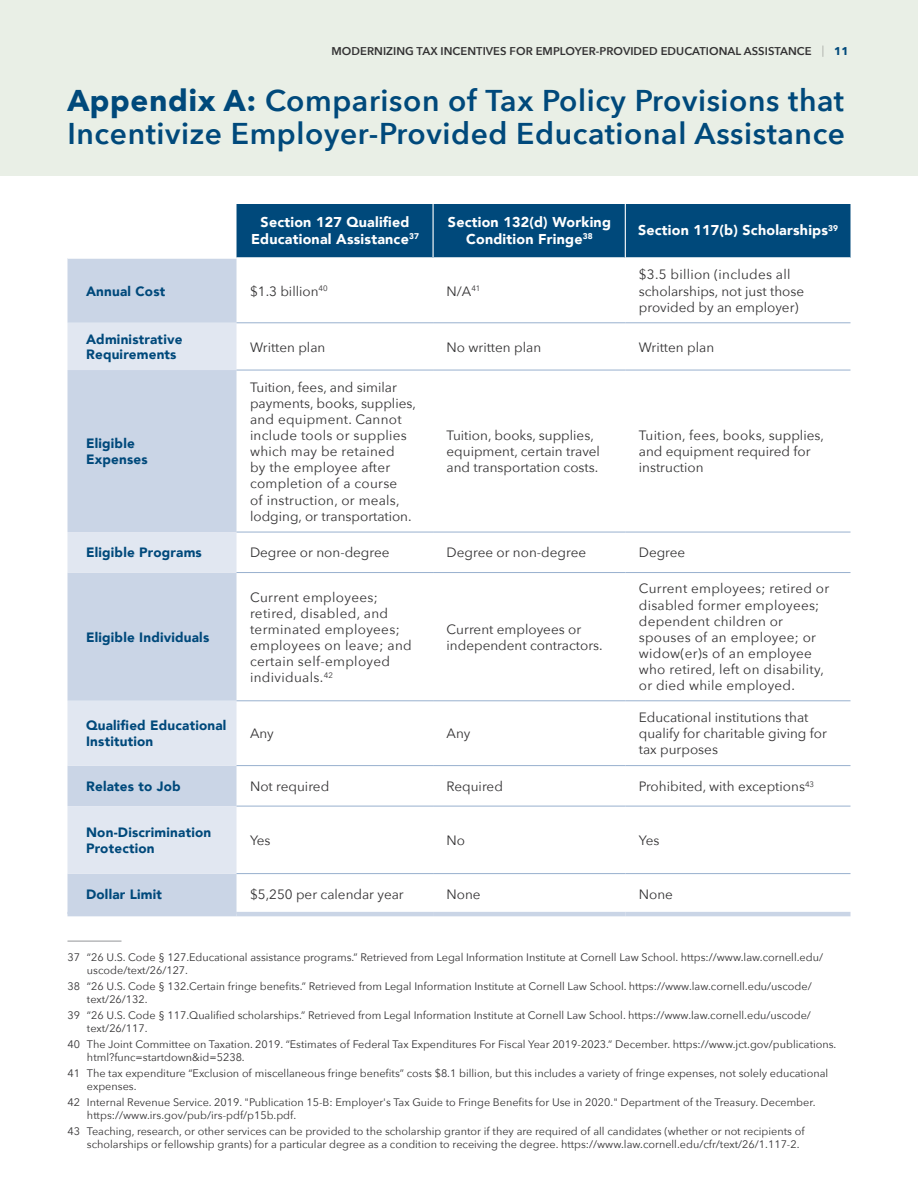
<style>
.page{position:relative;width:918px;height:1188px;background:#fff}
.page>*{position:absolute;margin:0;border:0;box-sizing:border-box;transform-origin:0 0}
.Header_4{font:600 30px/33px "Avenir Next";letter-spacing:.02em;color:#00497b}
.Paragraph_1{font:900 14.25px/16.5px "Avenir";letter-spacing:.015em;color:#fff;text-align:center}
.Paragraph_1-2{font:13.5px/16.2px "Avenir Next";color:#333233}
.Paragraph_1-3{font:13.5px/16px "Avenir Next";letter-spacing:.02em;color:#333233}
.Table_Bold{font:900 13.5px/15.8px "Avenir";letter-spacing:.015em;color:#00497b}
.Paragraph_1-4{font:13.5px/16.2px "Avenir Next";letter-spacing:.025em;color:#333233}
.t1{font:600 11.25px "Avenir Next";letter-spacing:.005em;color:#333233}
.Footnote{font:10.8px/13.2px "Avenir Next";color:#333233}
.s1{font-weight:200}
.s2{font-weight:700;color:#00497b}
.s3{font-weight:700}
</style>
<div class="page">
<div style="left:0;top:0;width:918px;height:175px;background:#e9efe6"></div>
<div style="left:237px;top:204px;width:613px;height:53px;background:#00497b"></div>
<div style="left:68px;top:259px;width:169px;height:653px;background:#cad5e6"></div>
<svg style="left:68px;top:323px;width:169px;height:551px;background:#d3dcea"></svg>
<hr style="left:433px;top:204px;width:1px;height:54px;background:#fff">
<hr style="left:625px;top:204px;width:1px;height:54px;background:#fff">
<hr style="left:68px;top:912px;width:169px;height:4px;background:#cad5e6">
<hr style="left:237px;top:912px;width:196px;height:4px;background:#cad5e6">
<hr style="left:433px;top:912px;width:192px;height:4px;background:#cad5e6">
<hr style="left:625px;top:912px;width:225px;height:4px;background:#cad5e6">
<hr style="left:237px;top:323px;width:196px;height:1px;background:#98b0ce">
<hr style="left:433px;top:323px;width:192px;height:1px;background:#98b0ce">
<hr style="left:625px;top:323px;width:225px;height:1px;background:#98b0ce">
<hr style="left:237px;top:370px;width:196px;height:1px;background:#98b0ce">
<hr style="left:433px;top:370px;width:192px;height:1px;background:#98b0ce">
<hr style="left:625px;top:370px;width:225px;height:1px;background:#98b0ce">
<hr style="left:237px;top:532px;width:196px;height:1px;background:#98b0ce">
<hr style="left:433px;top:532px;width:192px;height:1px;background:#98b0ce">
<hr style="left:625px;top:532px;width:225px;height:1px;background:#98b0ce">
<hr style="left:237px;top:572px;width:196px;height:1px;background:#98b0ce">
<hr style="left:433px;top:572px;width:192px;height:1px;background:#98b0ce">
<hr style="left:625px;top:572px;width:225px;height:1px;background:#98b0ce">
<hr style="left:237px;top:701px;width:196px;height:1px;background:#98b0ce">
<hr style="left:433px;top:701px;width:192px;height:1px;background:#98b0ce">
<hr style="left:625px;top:701px;width:225px;height:1px;background:#98b0ce">
<hr style="left:237px;top:765px;width:196px;height:1px;background:#98b0ce">
<hr style="left:433px;top:765px;width:192px;height:1px;background:#98b0ce">
<hr style="left:625px;top:765px;width:225px;height:1px;background:#98b0ce">
<hr style="left:237px;top:806px;width:196px;height:1px;background:#98b0ce">
<hr style="left:433px;top:806px;width:192px;height:1px;background:#98b0ce">
<hr style="left:625px;top:806px;width:225px;height:1px;background:#98b0ce">
<hr style="left:237px;top:873px;width:196px;height:1px;background:#98b0ce">
<hr style="left:433px;top:873px;width:192px;height:1px;background:#98b0ce">
<hr style="left:625px;top:873px;width:225px;height:1px;background:#98b0ce">
<hr style="left:67px;top:941px;width:54px;height:1px;background:#939598">
<p class="t1" style="left:331px;top:41px;width:519px">MODERNIZING TAX INCENTIVES FOR EMPLOYER-PROVIDED EDUCATIONAL ASSISTANCE <span class="s1">|</span> <span class="s2">11</span></p>
<p class="Header_4" style="left:68px;top:83px;width:779px"><span class="s3">Appendix A:</span> Comparison of Tax Policy Provisions that<br>Incentivize Employer-Provided Educational Assistance</p>
<p class="Paragraph_1" style="left:251px;top:214px;width:170px">Section 127 Qualified<br>Educational Assistance<sup>37</sup></p>
<p class="Paragraph_1" style="left:448px;top:214px;width:165px">Section 132(d) Working<br>Condition Fringe<sup>38</sup></p>
<p class="Paragraph_1" style="left:638px;top:222px;width:202px">Section 117(b) Scholarships<sup>39</sup></p>
<p class="Table_Bold" style="left:86px;top:283px;width:81px">Annual Cost</p>
<p class="Paragraph_1-2" style="left:250px;top:282px;width:79px">$1.3 billion<sup>40</sup></p>
<p class="Paragraph_1-2" style="left:447px;top:282px;width:35px">N/A<sup>41</sup></p>
<p class="Paragraph_1-2" style="left:639px;top:266px;width:167px">$3.5 billion (includes all scholarships, not just those provided by an employer)</p>
<p class="Table_Bold" style="left:86px;top:331px;width:98px">Administrative<br>Requirements</p>
<p class="Paragraph_1-2" style="left:250px;top:338px;width:77px">Written plan</p>
<p class="Paragraph_1-2" style="left:447px;top:338px;width:96px">No written plan</p>
<p class="Paragraph_1-2" style="left:639px;top:338px;width:77px">Written plan</p>
<p class="Table_Bold" style="left:86px;top:435px;width:63px">Eligible<br>Expenses</p>
<p class="Paragraph_1-3" style="left:250px;top:378px;width:167px">Tuition, fees, and similar payments, books, supplies, and equipment. Cannot include tools or supplies which may be retained<br>by the employee after completion of a course<br>of instruction, or meals, lodging, or transportation.</p>
<p class="Paragraph_1-2" style="left:447px;top:427px;width:155px">Tuition, books, supplies, equipment, certain travel and transportation costs.</p>
<p class="Paragraph_1-2" style="left:639px;top:427px;width:187px">Tuition, fees, books, supplies, and equipment required for instruction</p>
<p class="Table_Bold" style="left:86px;top:545px;width:117px">Eligible Programs</p>
<p class="Paragraph_1-2" style="left:250px;top:544px;width:141px">Degree or non-degree</p>
<p class="Paragraph_1-2" style="left:447px;top:544px;width:141px">Degree or non-degree</p>
<p class="Paragraph_1-2" style="left:639px;top:544px;width:48px">Degree</p>
<p class="Table_Bold" style="left:86px;top:629px;width:125px">Eligible Individuals</p>
<p class="Paragraph_1-4" style="left:250px;top:588px;width:163px">Current employees; retired, disabled, and terminated employees; employees on leave; and certain self-employed individuals.<sup>42</sup></p>
<p class="Paragraph_1-2" style="left:447px;top:620px;width:158px">Current employees or independent contractors.</p>
<p class="Table_Bold" style="left:86px;top:718px;width:142px">Qualified Educational<br>Institution</p>
<p class="Paragraph_1-2" style="left:250px;top:725px;width:25px">Any</p>
<p class="Paragraph_1-2" style="left:447px;top:725px;width:25px">Any</p>
<p class="Paragraph_1-3" style="left:639px;top:580px;width:192px">Current employees; retired or disabled former employees; dependent children or spouses of an employee; or widow(er)s of an employee who retired, left on disability, or died while employed.</p>
<p class="Paragraph_1-2" style="left:639px;top:709px;width:190px">Educational institutions that qualify for charitable giving for tax purposes</p>
<p class="Table_Bold" style="left:86px;top:778px;width:96px">Relates to Job</p>
<p class="Paragraph_1-2" style="left:250px;top:778px;width:81px">Not required</p>
<p class="Paragraph_1-2" style="left:447px;top:778px;width:58px">Required</p>
<p class="Paragraph_1-2" style="left:639px;top:778px;width:177px">Prohibited, with exceptions<sup>43</sup></p>
<p class="Table_Bold" style="left:86px;top:824px;width:127px">Non-Discrimination<br>Protection</p>
<p class="Paragraph_1-2" style="left:250px;top:832px;width:22px">Yes</p>
<p class="Paragraph_1-2" style="left:447px;top:832px;width:20px">No</p>
<p class="Paragraph_1-2" style="left:639px;top:832px;width:22px">Yes</p>
<p class="Table_Bold" style="left:86px;top:886px;width:77px">Dollar Limit</p>
<p class="Paragraph_1-2" style="left:250px;top:886px;width:155px">$5,250 per calendar year</p>
<p class="Paragraph_1-2" style="left:447px;top:886px;width:36px">None</p>
<p class="Paragraph_1-2" style="left:639px;top:886px;width:36px">None</p>
<p class="Footnote" style="left:87px;top:950px;width:738px;text-indent:-20px">37 “26 U.S. Code § 127.Educational assistance programs.” Retrieved from Legal Information Institute at Cornell Law School. https://www.law.cornell.edu/ uscode/text/26/127.</p>
<p class="Footnote" style="left:87px;top:979px;width:726px;text-indent:-20px">38 “26 U.S. Code § 132.Certain fringe benefits.” Retrieved from Legal Information Institute at Cornell Law School. https://www.law.cornell.edu/uscode/ text/26/132.</p>
<p class="Footnote" style="left:87px;top:1008px;width:726px;text-indent:-20px">39 “26 U.S. Code § 117.Qualified scholarships.” Retrieved from Legal Information Institute at Cornell Law School. https://www.law.cornell.edu/uscode/ text/26/117.</p>
<p class="Footnote" style="left:87px;top:1037px;width:751px;text-indent:-20px">40 The Joint Committee on Taxation. 2019. “Estimates of Federal Tax Expenditures For Fiscal Year 2019-2023.” December. https://www.jct.gov/publications. html?func=startdown&amp;id=5238.</p>
<p class="Footnote" style="left:87px;top:1066px;width:743px;text-indent:-20px">41 The tax expenditure “Exclusion of miscellaneous fringe benefits” costs $8.1 billion, but this includes a variety of fringe expenses, not solely educational expenses.</p>
<p class="Footnote" style="left:87px;top:1095px;width:730px;text-indent:-20px">42 Internal Revenue Service. 2019. "Publication 15-B: Employer's Tax Guide to Fringe Benefits for Use in 2020." Department of the Treasury. December. https://www.irs.gov/pub/irs-pdf/p15b.pdf.</p>
<p class="Footnote" style="left:87px;top:1124px;width:719px;text-indent:-20px">43 Teaching, research, or other services can be provided to the scholarship grantor if they are required of all candidates (whether or not recipients of scholarships or fellowship grants) for a particular degree as a condition to receiving the degree. https://www.law.cornell.edu/cfr/text/26/1.117-2.</p>
</div>
